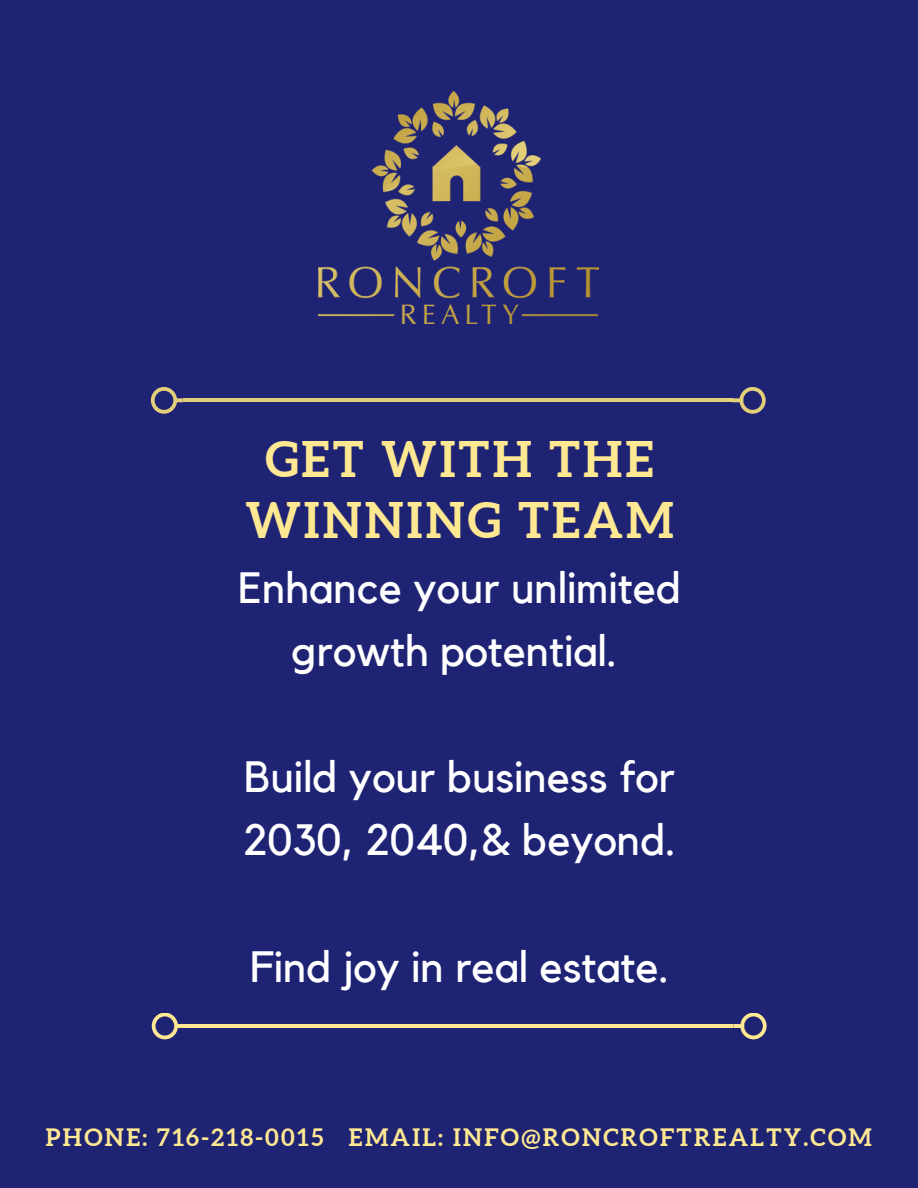
<style>
.page{position:relative;width:918px;height:1188px;background:#1f2374}
.page>*{position:absolute;margin:0;border:0;box-sizing:border-box;transform-origin:0 0}
.t1{font:700 49.05px/61.3px "Aleo";letter-spacing:.06em;color:#ffe892;text-align:center}
.t2{font:43.65px/63.2px "Kollektif";color:#fff;text-align:center}
.t3{font:700 24px "Aleo";letter-spacing:.095em;color:#ffe892}
</style>
<div class="page">
<hr style="left:183px;top:398px;width:549px;height:4px;background:#e4cf79">
<svg style="left:151px;top:388px;width:32px;height:26px"></svg>
<svg style="left:732px;top:388px;width:34px;height:26px"></svg>
<hr style="left:184px;top:1024px;width:549px;height:4px;background:#ffe892">
<svg style="left:152px;top:1014px;width:32px;height:25px"></svg>
<svg style="left:733px;top:1014px;width:34px;height:25px"></svg>
<img style="left:319px;top:92px;width:280px;height:232px">
<p class="t1" style="left:245px;top:428px;width:430px">GET WITH THE<br>WINNING TEAM</p>
<p class="t2" style="left:238px;top:557px;width:444px">Enhance your unlimited growth potential.</p>
<p class="t2" style="left:243px;top:747px;width:434px;text-align:left">Build your business for<br>2030, 2040,&amp; beyond.</p>
<p class="t2" style="left:250px;top:937px;width:420px">Find joy in real estate.</p>
<p class="t3" style="left:46px;top:1123px;width:828px">PHONE: 716-218-0015 EMAIL: INFO@RONCROFTREALTY.COM</p>
</div>
